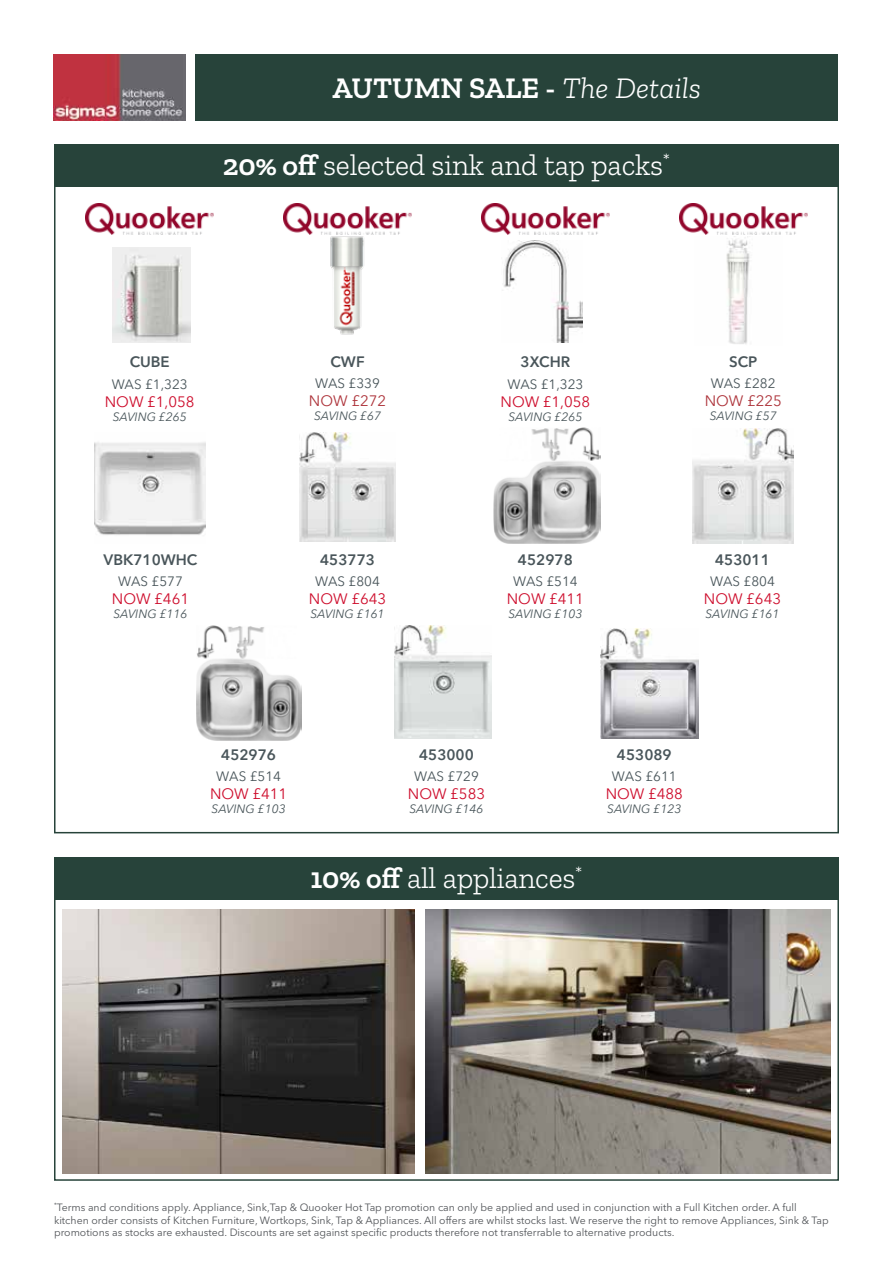
<style>
.page{position:relative;width:893px;height:1263px;background:#fff}
.page>*{position:absolute;margin:0;border:0;box-sizing:border-box;transform-origin:0 0}
.t1{font:300 30px "Zilla Slab";letter-spacing:-.01em;color:#fff}
.t2{font:600 30px "Zilla Slab";color:#fff}
.t3{font:15px "Avenir Next LT Pro";color:#ce0e2d}
.t4{font:600 15px "Avenir Next LT Pro";color:#49555a}
.t5{font:15px "Avenir Next LT Pro";color:#ae353c}
.t6{font:13.5px "Avenir Next LT Pro";color:#49555a}
.t7{font:italic 12px "Avenir Next LT Pro";color:#49555a}
.t8{font:10.5px/12.6px "Avenir Next LT Pro";color:#515458}
.s1{font-weight:300;font-style:italic}
.s2{font-weight:600}
</style>
<div class="page">
<img style="left:53px;top:54px;width:133px;height:66px">
<div style="left:54px;top:145px;width:785px;height:42px;background:#27433a"></div>
<div style="left:54px;top:857px;width:785px;height:43px;background:#27433a"></div>
<div style="left:54px;top:857px;width:785px;height:324px;border:2px solid #27433a"></div>
<img style="left:330px;top:236px;width:34px;height:99px">
<img style="left:502px;top:241px;width:80px;height:101px">
<img style="left:94px;top:442px;width:111px;height:93px">
<img style="left:600px;top:628px;width:98px;height:110px">
<img style="left:726px;top:237px;width:24px;height:107px">
<img style="left:113px;top:247px;width:77px;height:96px">
<img style="left:196px;top:626px;width:105px;height:115px">
<img style="left:494px;top:428px;width:106px;height:116px">
<img style="left:693px;top:429px;width:101px;height:115px">
<img style="left:394px;top:626px;width:97px;height:113px">
<img style="left:300px;top:433px;width:95px;height:108px">
<svg style="left:111px;top:234px;width:90px;height:1px"></svg>
<img style="left:86px;top:203px;width:128px;height:31px">
<svg style="left:309px;top:234px;width:90px;height:1px"></svg>
<img style="left:284px;top:203px;width:128px;height:31px">
<svg style="left:507px;top:234px;width:90px;height:1px"></svg>
<img style="left:481px;top:203px;width:128px;height:31px">
<svg style="left:705px;top:234px;width:90px;height:1px"></svg>
<img style="left:679px;top:203px;width:128px;height:31px">
<img style="left:62px;top:909px;width:353px;height:264px">
<img style="left:425px;top:909px;width:406px;height:264px">
<div style="left:196px;top:54px;width:642px;height:66px;background:#27433a"></div>
<h1 class="t2" style="left:333px;top:71px;width:370px">AUTUMN SALE - <span class="s1">The Details</span></h1>
<h1 class="t1" style="left:223px;top:148px;width:449px"><span class="s2">20% off</span> selected sink and tap packs<sup>*</sup></h1>
<h2 class="t4" style="left:130px;top:352px;width:42px">CUBE</h2>
<p class="t6" style="left:112px;top:376px;width:78px">WAS £1,323</p>
<h2 class="t3" style="left:105px;top:393px;width:91px">NOW £1,058</h2>
<p class="t7" style="left:113px;top:410px;width:76px">SAVING £265</p>
<h2 class="t4" style="left:330px;top:353px;width:36px">CWF</h2>
<p class="t6" style="left:315px;top:375px;width:66px">WAS £339</p>
<h2 class="t5" style="left:309px;top:391px;width:79px">NOW £272</h2>
<p class="t7" style="left:314px;top:409px;width:69px">SAVING £67</p>
<h2 class="t4" style="left:521px;top:352px;width:51px">3XCHR</h2>
<p class="t6" style="left:507px;top:376px;width:78px">WAS £1,323</p>
<h2 class="t3" style="left:500px;top:393px;width:91px">NOW £1,058</h2>
<p class="t7" style="left:508px;top:410px;width:76px">SAVING £265</p>
<h2 class="t4" style="left:729px;top:353px;width:30px">SCP</h2>
<p class="t6" style="left:711px;top:375px;width:66px">WAS £282</p>
<h2 class="t5" style="left:705px;top:391px;width:79px">NOW £225</h2>
<p class="t7" style="left:710px;top:409px;width:69px">SAVING £57</p>
<h2 class="t4" style="left:104px;top:551px;width:95px">VBK710WHC</h2>
<p class="t6" style="left:118px;top:573px;width:66px">WAS £577</p>
<h2 class="t3" style="left:112px;top:589px;width:79px">NOW £461</h2>
<p class="t7" style="left:113px;top:607px;width:76px">SAVING £116</p>
<h2 class="t4" style="left:320px;top:551px;width:56px">453773</h2>
<p class="t6" style="left:315px;top:573px;width:66px">WAS £804</p>
<h2 class="t3" style="left:309px;top:589px;width:79px">NOW £643</h2>
<p class="t7" style="left:311px;top:607px;width:76px">SAVING £161</p>
<h2 class="t4" style="left:518px;top:551px;width:56px">452978</h2>
<p class="t6" style="left:513px;top:573px;width:66px">WAS £514</p>
<h2 class="t3" style="left:507px;top:589px;width:79px">NOW £411</h2>
<p class="t7" style="left:508px;top:607px;width:76px">SAVING £103</p>
<h2 class="t4" style="left:715px;top:551px;width:56px">453011</h2>
<p class="t6" style="left:710px;top:573px;width:66px">WAS £804</p>
<h2 class="t3" style="left:704px;top:589px;width:79px">NOW £643</h2>
<p class="t7" style="left:705px;top:607px;width:76px">SAVING £161</p>
<h2 class="t4" style="left:221px;top:746px;width:56px">452976</h2>
<p class="t6" style="left:216px;top:768px;width:66px">WAS £514</p>
<h2 class="t3" style="left:210px;top:784px;width:79px">NOW £411</h2>
<p class="t7" style="left:212px;top:802px;width:76px">SAVING £103</p>
<h2 class="t4" style="left:419px;top:746px;width:56px">453000</h2>
<p class="t6" style="left:414px;top:768px;width:66px">WAS £729</p>
<h2 class="t3" style="left:408px;top:784px;width:79px">NOW £583</h2>
<p class="t7" style="left:409px;top:802px;width:76px">SAVING £146</p>
<h1 class="t1" style="left:311px;top:861px;width:273px"><span class="s2">10% off</span> all appliances<sup>*</sup></h1>
<h2 class="t4" style="left:617px;top:746px;width:56px">453089</h2>
<p class="t6" style="left:612px;top:768px;width:66px">WAS £611</p>
<h2 class="t3" style="left:606px;top:784px;width:79px">NOW £488</h2>
<p class="t7" style="left:607px;top:802px;width:76px">SAVING £123</p>
<p class="t8" style="left:54px;top:1201px;width:776px"><sup>*</sup>Terms and conditions apply. Appliance, Sink,Tap &amp; Quooker Hot Tap promotion can only be applied and used in conjunction with a Full Kitchen order. A full kitchen order consists of Kitchen Furniture, Wortkops, Sink, Tap &amp; Appliances. All offers are whilst stocks last. We reserve the right to remove Appliances, Sink &amp; Tap promotions as stocks are exhausted. Discounts are set against specific products therefore not transferrable to alternative products.</p>
</div>
